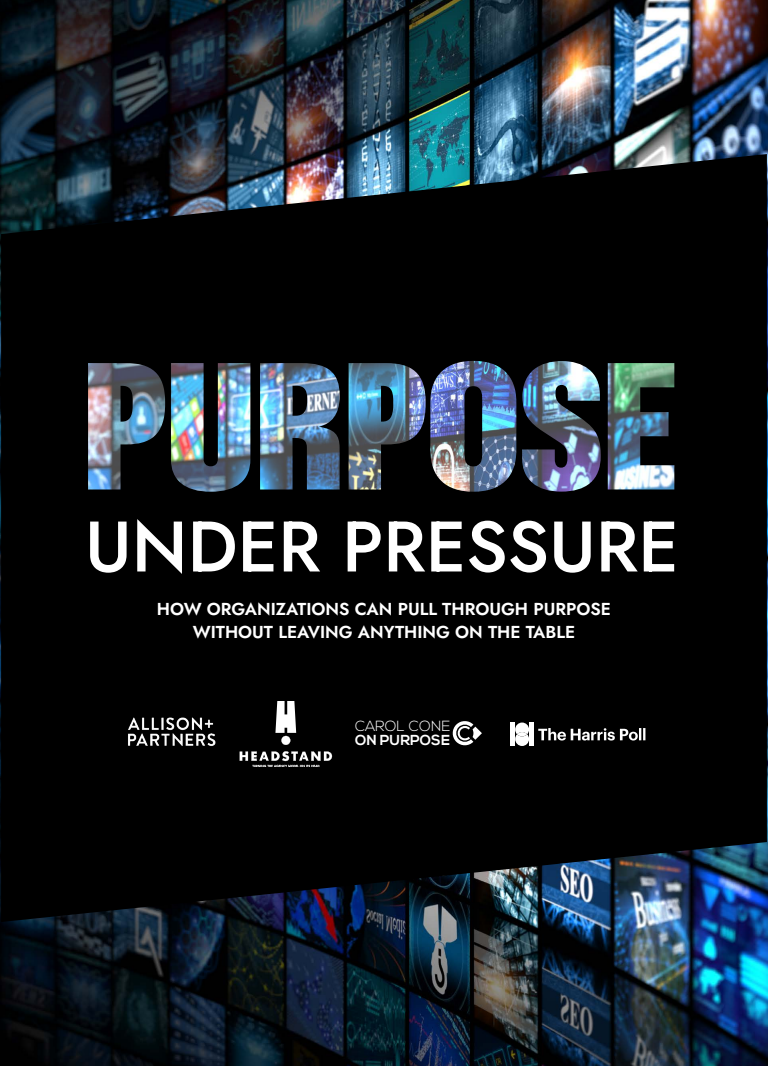
<style>
.page{position:relative;width:768px;height:1066px;background:#fff}
.page>*{position:absolute;margin:0;border:0;box-sizing:border-box;transform-origin:0 0}
.t1{font:500 71.32px "Jost";color:#fff}
.t2{font:600 17.28px/22.1px "Jost";color:#fff;text-align:center}
.t3{font:300 14.68px "Nexa";color:#fff}
.t4{font:700 14.48px "Nexa";color:#fff}
</style>
<div class="page">
<img style="left:0;top:0;width:768px;height:1066px">
<img style="left:1px;top:154px;width:766px;height:768px">
<svg style="left:452px;top:720px;width:30px;height:26px"></svg>
<img style="left:123px;top:715px;width:99px;height:39px">
<svg style="left:275px;top:701px;width:21px;height:44px"></svg>
<svg style="left:240px;top:751px;width:92px;height:16px"></svg>
<hr style="left:511px;top:723px;width:4px;height:23px;background:#fff">
<div style="left:529px;top:723px;width:5px;height:23px;background:#fff"></div>
<svg style="left:515px;top:723px;width:14px;height:23px"></svg>
<svg style="left:517px;top:732px;width:10px;height:4px"></svg>
<svg style="left:538px;top:728px;width:107px;height:13px"></svg>
<h1 class="t1" style="left:85px;top:498px;width:596px">UNDER PRESSURE</h1>
<p class="t2" style="left:157px;top:599px;width:456px">HOW ORGANIZATIONS CAN PULL THROUGH PURPOSE<br>WITHOUT LEAVING ANYTHING ON THE TABLE</p>
<p class="t3" style="left:355px;top:718px;width:97px">CAROL CONE</p>
<p class="t4" style="left:355px;top:732px;width:96px">ON PURPOSE</p>
</div>
